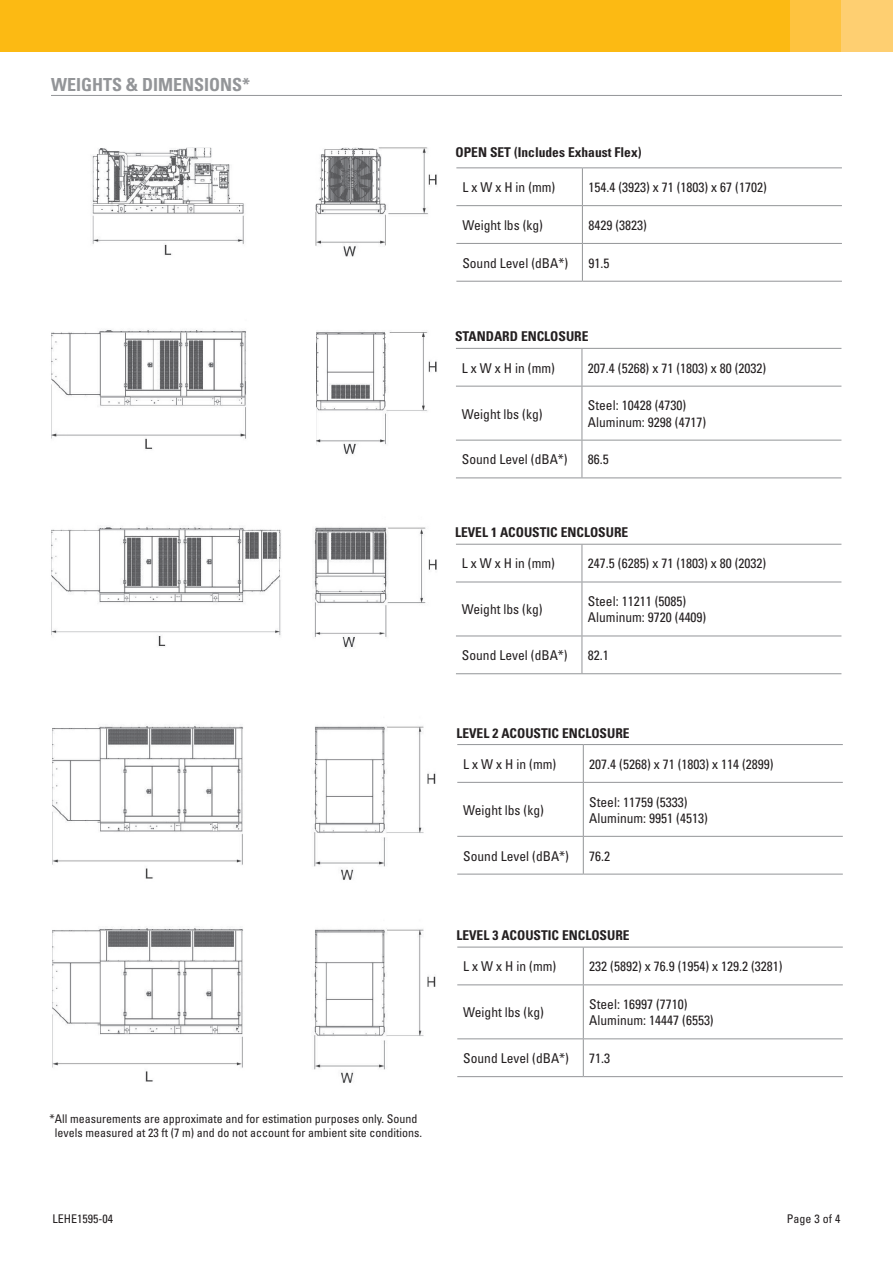
<style>
.page{position:relative;width:893px;height:1263px;background:#fff}
.page>*{position:absolute;margin:0;border:0;box-sizing:border-box;transform-origin:0 0}
.t1{font:700 condensed 18px "Univers";color:#939598}
.t2{font:condensed 13.5px/16.2px "Univers";color:#231f20}
.t3{font:700 condensed 13.5px "Univers";color:#231f20}
.t4{font:condensed 12px/14.4px "Univers";color:#231f20;text-align:center}
</style>
<div class="page">
<div style="left:0;top:0;width:791px;height:51px;background:#fcba13"></div>
<div style="left:791px;top:0;width:51px;height:51px;background:#fec33f"></div>
<div style="left:842px;top:0;width:51px;height:51px;background:#fecf71"></div>
<hr style="left:51px;top:95px;width:791px;height:1px;background:#939598">
<hr style="left:582px;top:167px;width:260px;height:1px;background:#939598">
<hr style="left:582px;top:205px;width:260px;height:1px;background:#939598">
<hr style="left:582px;top:243px;width:260px;height:1px;background:#939598">
<hr style="left:582px;top:281px;width:260px;height:1px;background:#939598">
<hr style="left:456px;top:167px;width:126px;height:1px;background:#939598">
<hr style="left:582px;top:168px;width:1px;height:37px;background:#939598">
<hr style="left:456px;top:205px;width:126px;height:1px;background:#939598">
<hr style="left:582px;top:206px;width:1px;height:37px;background:#939598">
<hr style="left:456px;top:243px;width:126px;height:1px;background:#939598">
<hr style="left:582px;top:244px;width:1px;height:37px;background:#939598">
<hr style="left:456px;top:281px;width:126px;height:1px;background:#939598">
<hr style="left:582px;top:348px;width:259px;height:1px;background:#939598">
<hr style="left:582px;top:386px;width:259px;height:1px;background:#939598">
<hr style="left:582px;top:440px;width:259px;height:1px;background:#939598">
<hr style="left:582px;top:477px;width:259px;height:1px;background:#939598">
<hr style="left:456px;top:348px;width:126px;height:1px;background:#939598">
<hr style="left:582px;top:349px;width:1px;height:37px;background:#939598">
<hr style="left:456px;top:386px;width:126px;height:1px;background:#939598">
<hr style="left:582px;top:386px;width:1px;height:54px;background:#939598">
<hr style="left:456px;top:440px;width:126px;height:1px;background:#939598">
<hr style="left:582px;top:440px;width:1px;height:37px;background:#939598">
<hr style="left:456px;top:477px;width:126px;height:1px;background:#939598">
<hr style="left:582px;top:544px;width:259px;height:1px;background:#939598">
<hr style="left:582px;top:582px;width:259px;height:1px;background:#939598">
<hr style="left:582px;top:636px;width:259px;height:1px;background:#939598">
<hr style="left:582px;top:673px;width:259px;height:1px;background:#939598">
<hr style="left:456px;top:544px;width:126px;height:1px;background:#939598">
<hr style="left:582px;top:545px;width:1px;height:37px;background:#939598">
<hr style="left:456px;top:582px;width:126px;height:1px;background:#939598">
<hr style="left:582px;top:582px;width:1px;height:54px;background:#939598">
<hr style="left:456px;top:636px;width:126px;height:1px;background:#939598">
<hr style="left:582px;top:636px;width:1px;height:37px;background:#939598">
<hr style="left:456px;top:673px;width:126px;height:1px;background:#939598">
<hr style="left:583px;top:744px;width:260px;height:1px;background:#939598">
<hr style="left:583px;top:782px;width:260px;height:1px;background:#939598">
<hr style="left:583px;top:836px;width:260px;height:1px;background:#939598">
<hr style="left:583px;top:874px;width:260px;height:1px;background:#939598">
<hr style="left:457px;top:744px;width:126px;height:1px;background:#939598">
<hr style="left:583px;top:745px;width:1px;height:37px;background:#939598">
<hr style="left:457px;top:782px;width:126px;height:1px;background:#939598">
<hr style="left:583px;top:783px;width:1px;height:53px;background:#939598">
<hr style="left:457px;top:836px;width:126px;height:1px;background:#939598">
<hr style="left:583px;top:837px;width:1px;height:37px;background:#939598">
<hr style="left:457px;top:874px;width:126px;height:1px;background:#939598">
<hr style="left:583px;top:947px;width:260px;height:1px;background:#939598">
<hr style="left:583px;top:984px;width:260px;height:1px;background:#939598">
<hr style="left:583px;top:1038px;width:260px;height:1px;background:#939598">
<hr style="left:583px;top:1076px;width:260px;height:1px;background:#939598">
<hr style="left:457px;top:947px;width:126px;height:1px;background:#939598">
<hr style="left:583px;top:947px;width:1px;height:37px;background:#939598">
<hr style="left:457px;top:984px;width:126px;height:1px;background:#939598">
<hr style="left:583px;top:985px;width:1px;height:53px;background:#939598">
<hr style="left:457px;top:1038px;width:126px;height:1px;background:#939598">
<hr style="left:583px;top:1039px;width:1px;height:37px;background:#939598">
<hr style="left:457px;top:1076px;width:126px;height:1px;background:#939598">
<img style="left:51px;top:527px;width:230px;height:119px">
<img style="left:314px;top:527px;width:123px;height:121px">
<img style="left:52px;top:726px;width:191px;height:153px">
<img style="left:52px;top:928px;width:191px;height:154px">
<img style="left:314px;top:725px;width:122px;height:155px">
<img style="left:314px;top:928px;width:122px;height:155px">
<img style="left:51px;top:329px;width:195px;height:120px">
<img style="left:316px;top:332px;width:121px;height:122px">
<img style="left:92px;top:147px;width:152px;height:108px">
<img style="left:316px;top:147px;width:121px;height:110px">
<h1 class="t1" style="left:51px;top:73px;width:201px">WEIGHTS &amp; DIMENSIONS*</h1>
<p class="t4" style="left:50px;top:1111px;width:374px">* All measurements are approximate and for estimation purposes only. Sound levels measured at 23 ft (7 m) and do not account for ambient site conditions.</p>
<p class="t3" style="left:455px;top:144px;width:188px">OPEN SET (Includes Exhaust Flex)</p>
<p class="t2" style="left:462px;top:179px;width:94px">L x W x H in (mm)</p>
<p class="t2" style="left:588px;top:179px;width:180px">154.4 (3923) x 71 (1803) x 67 (1702)</p>
<p class="t2" style="left:462px;top:217px;width:82px">Weight lbs (kg)</p>
<p class="t2" style="left:588px;top:217px;width:60px">8429 (3823)</p>
<p class="t2" style="left:462px;top:255px;width:107px">Sound Level (dBA*)</p>
<p class="t2" style="left:588px;top:255px;width:22px">91.5</p>
<p class="t3" style="left:455px;top:328px;width:135px">STANDARD ENCLOSURE</p>
<p class="t2" style="left:462px;top:360px;width:94px">L x W x H in (mm)</p>
<p class="t2" style="left:588px;top:360px;width:180px">207.4 (5268) x 71 (1803) x 80 (2032)</p>
<p class="t2" style="left:462px;top:405px;width:82px">Weight lbs (kg)</p>
<p class="t2" style="left:588px;top:397px;width:120px">Steel: 10428 (4730)<br>Aluminum: 9298 (4717)</p>
<p class="t2" style="left:462px;top:451px;width:107px">Sound Level (dBA*)</p>
<p class="t2" style="left:588px;top:451px;width:22px">86.5</p>
<p class="t3" style="left:455px;top:524px;width:175px">LEVEL 1 ACOUSTIC ENCLOSURE</p>
<p class="t2" style="left:462px;top:555px;width:94px">L x W x H in (mm)</p>
<p class="t2" style="left:588px;top:555px;width:180px">247.5 (6285) x 71 (1803) x 80 (2032)</p>
<p class="t2" style="left:462px;top:601px;width:82px">Weight lbs (kg)</p>
<p class="t2" style="left:588px;top:593px;width:120px">Steel: 11211 (5085)<br>Aluminum: 9720 (4409)</p>
<p class="t2" style="left:462px;top:647px;width:107px">Sound Level (dBA*)</p>
<p class="t2" style="left:588px;top:647px;width:22px">82.1</p>
<p class="t3" style="left:456px;top:724px;width:175px">LEVEL 2 ACOUSTIC ENCLOSURE</p>
<p class="t2" style="left:463px;top:756px;width:94px">L x W x H in (mm)</p>
<p class="t2" style="left:589px;top:756px;width:186px">207.4 (5268) x 71 (1803) x 114 (2899)</p>
<p class="t2" style="left:463px;top:802px;width:82px">Weight lbs (kg)</p>
<p class="t2" style="left:589px;top:793px;width:120px">Steel: 11759 (5333)<br>Aluminum: 9951 (4513)</p>
<p class="t2" style="left:463px;top:847px;width:107px">Sound Level (dBA*)</p>
<p class="t2" style="left:589px;top:847px;width:22px">76.2</p>
<p class="t3" style="left:456px;top:927px;width:175px">LEVEL 3 ACOUSTIC ENCLOSURE</p>
<p class="t2" style="left:463px;top:958px;width:94px">L x W x H in (mm)</p>
<p class="t2" style="left:589px;top:958px;width:195px">232 (5892) x 76.9 (1954) x 129.2 (3281)</p>
<p class="t2" style="left:463px;top:1004px;width:82px">Weight lbs (kg)</p>
<p class="t2" style="left:589px;top:996px;width:126px">Steel: 16997 (7710)<br>Aluminum: 14447 (6553)</p>
<p class="t2" style="left:463px;top:1050px;width:107px">Sound Level (dBA*)</p>
<p class="t2" style="left:589px;top:1050px;width:22px">71.3</p>
<p class="t4" style="left:52px;top:1211px;width:62px">LEHE1595-04</p>
<p class="t4" style="left:787px;top:1211px;width:55px">Page 3 of 4</p>
</div>
